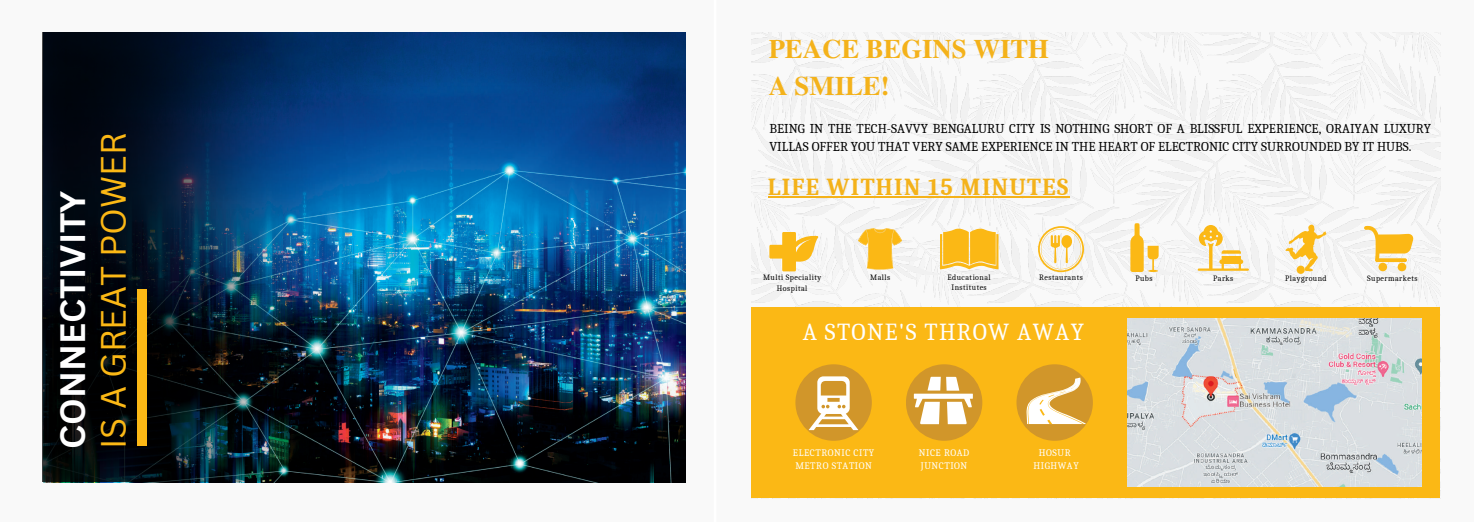
<style>
.page{position:relative;width:1474px;height:522px;background:#fff}
.page>*{position:absolute;margin:0;border:0;box-sizing:border-box;transform-origin:0 0}
.t1{font:34.3px "Canva Sans";color:#fbb815}
.t2{font:700 34.3px "Canva Sans";color:#fff}
.t3{font:700 26.69px/36.8px "Te X Gyre Termes";color:#f4b21a}
.t4{font:700 23.71px "Caladea";letter-spacing:.055em;color:#f4b21a}
.t5{font:23.71px "Caladea";letter-spacing:.055em;color:#fff}
.t6{font:13.12px/18.4px "Caladea";color:#000}
.t7{font:9.71px/13.1px "Caladea";letter-spacing:.055em;color:#fff}
.t8{font:7.96px/10.5px "Caladea";letter-spacing:.055em;color:#000;text-align:center}
</style>
<div class="page">
<div style="left:0;top:0;width:1473px;height:521px;background:#f9f9f9"></div>
<hr style="left:713px;top:0;width:3px;height:521px;background:#fff">
<img style="left:751px;top:32px;width:689px;height:466px">
<div style="left:751px;top:307px;width:688px;height:190px;background:#fbb815"></div>
<div style="left:795px;top:364px;width:76px;height:76px;background:#d1962a;border-radius:50%"></div>
<div style="left:906px;top:364px;width:76px;height:76px;background:#d1962a;border-radius:50%"></div>
<div style="left:1016px;top:364px;width:76px;height:76px;background:#d1962a;border-radius:50%"></div>
<img style="left:1127px;top:318px;width:294px;height:168px">
<svg style="left:809px;top:376px;width:49px;height:53px"></svg>
<svg style="left:913px;top:376px;width:60px;height:47px"></svg>
<svg style="left:1026px;top:375px;width:60px;height:48px"></svg>
<svg style="left:769px;top:232px;width:55px;height:39px"></svg>
<svg style="left:858px;top:228px;width:44px;height:42px"></svg>
<svg style="left:940px;top:228px;width:58px;height:41px;background:#fac239"></svg>
<svg style="left:1038px;top:226px;width:45px;height:46px"></svg>
<svg style="left:1130px;top:223px;width:28px;height:49px"></svg>
<svg style="left:1197px;top:225px;width:51px;height:45px"></svg>
<svg style="left:1285px;top:224px;width:41px;height:49px"></svg>
<svg style="left:1363px;top:225px;width:50px;height:46px"></svg>
<img style="left:350px;top:32px;width:335px;height:449px">
<img style="left:43px;top:32px;width:307px;height:449px">
<div style="left:137px;top:289px;width:10px;height:156px;background:#fbb815"></div>
<hr style="left:767px;top:196px;width:302px;height:2px;background:#f4b21a">
<h1 class="t2" style="left:48px;top:448px;width:259px;rotate:-90deg">CONNECTIVITY</h1>
<h1 class="t1" style="left:89px;top:448px;width:318px;rotate:-90deg">IS A GREAT POWER</h1>
<h2 class="t3" style="left:768px;top:29px;width:282px">PEACE BEGINS WITH<br>A SMILE!</h2>
<p class="t6" style="left:769px;top:119px;width:663px">BEING IN THE TECH-SAVVY BENGALURU CITY IS NOTHING SHORT OF A BLISSFUL EXPERIENCE, ORAIYAN LUXURY<br>VILLAS OFFER YOU THAT VERY SAME EXPERIENCE IN THE HEART OF ELECTRONIC CITY SURROUNDED BY IT HUBS.</p>
<h3 class="t4" style="left:767px;top:173px;width:302px">LIFE WITHIN 15 MINUTES</h3>
<p class="t8" style="left:763px;top:272px;width:60px">Multi Speciality<br>Hospital</p>
<p class="t8" style="left:870px;top:272px;width:21px">Malls</p>
<p class="t8" style="left:947px;top:271px;width:45px">Educational<br>Institutes</p>
<p class="t8" style="left:1039px;top:272px;width:45px">Restaurants</p>
<p class="t8" style="left:1135px;top:273px;width:19px">Pubs</p>
<p class="t8" style="left:1213px;top:273px;width:22px">Parks</p>
<p class="t8" style="left:1285px;top:273px;width:43px">Playground</p>
<p class="t8" style="left:1366px;top:273px;width:52px">Supermarkets</p>
<h3 class="t5" style="left:802px;top:318px;width:282px">A STONE'S THROW AWAY</h3>
<p class="t7" style="left:793px;top:445px;width:83px">ELECTRONIC CITY<br>METRO STATION</p>
<p class="t7" style="left:919px;top:445px;width:52px">NICE ROAD<br>JUNCTION</p>
<p class="t7" style="left:1033px;top:445px;width:47px;text-align:center">HOSUR<br>HIGHWAY</p>
</div>
